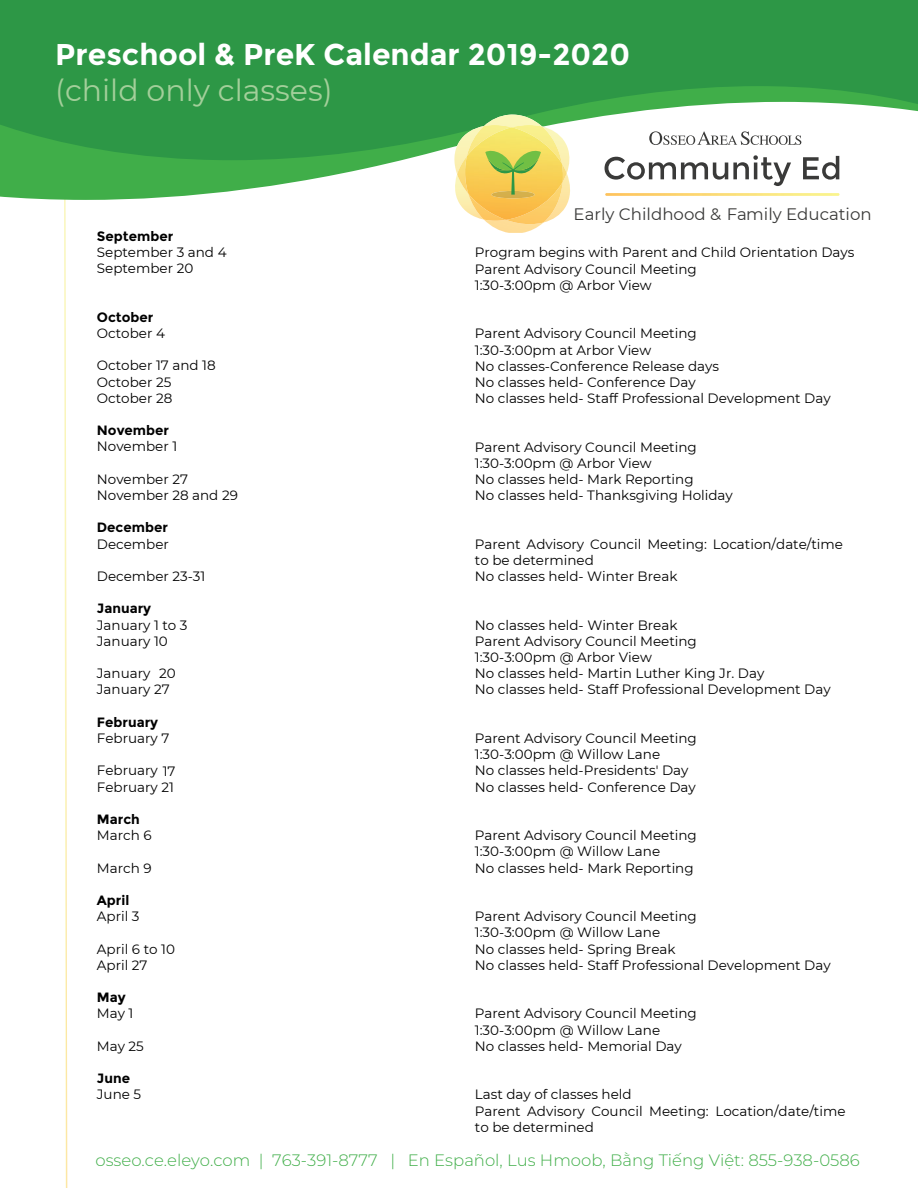
<style>
.page{position:relative;width:918px;height:1188px;background:#fff}
.page>*{position:absolute;margin:0;border:0;box-sizing:border-box;transform-origin:0 0}
.TITLE_copy{font:700 30px/36px "Montserrat";color:#fff}
.t1{font:16.65px "Montserrat";color:#3a3a39}
.TITLE_copy-2{font:300 16.5px "Montserrat";color:#40ae49}
.t2{font:13.5px/16.2px "Montserrat";color:#000}
.t3{font:700 13.5px "Montserrat";color:#000}
.s1{font-weight:400;color:#a3cf9a}
</style>
<div class="page">
<svg style="left:64px;top:200px;width:4px;height:988px"></svg>
<svg style="left:0;top:160px;width:840px;height:40px;fill:#40ae49"></svg>
<svg style="left:0;top:0;width:918px;height:160px;background:#45a45a"></svg>
<svg style="left:605px;top:155px;width:186px;height:31px"></svg>
<svg style="left:803px;top:156px;width:36px;height:24px"></svg>
<img style="left:605px;top:193px;width:235px;height:3px">
<svg style="left:649px;top:131px;width:152px;height:14px"></svg>
<svg style="left:453px;top:114px;width:118px;height:119px;background:#e0d77f"></svg>
<p class="TITLE_copy" style="left:55px;top:36px;width:576px">Preschool &amp; PreK Calendar 2019-2020 <span class="s1">(child only classes)</span></p>
<p class="t3" style="left:97px;top:228px;width:78px">September</p>
<p class="t2" style="left:97px;top:244px;width:131px">September 3 and 4<br>September 20</p>
<p class="t3" style="left:97px;top:309px;width:58px">October</p>
<p class="t2" style="left:97px;top:325px;width:70px">October 4</p>
<p class="t2" style="left:97px;top:357px;width:120px">October 17 and 18<br>October 25<br>October 28</p>
<p class="t3" style="left:97px;top:422px;width:74px">November</p>
<p class="t2" style="left:97px;top:438px;width:82px">November 1</p>
<p class="t2" style="left:97px;top:470px;width:142px">November 27<br>November 28 and 29</p>
<p class="t3" style="left:97px;top:520px;width:73px">December</p>
<p class="t2" style="left:97px;top:535px;width:74px">December</p>
<p class="t2" style="left:97px;top:568px;width:110px">December 23-31</p>
<p class="t3" style="left:97px;top:601px;width:56px">January</p>
<p class="t2" style="left:97px;top:616px;width:92px">January 1 to 3<br>January 10</p>
<p class="t2" style="left:97px;top:665px;width:80px">January 20<br>January 27</p>
<p class="t3" style="left:97px;top:714px;width:63px">February</p>
<p class="t2" style="left:97px;top:730px;width:74px">February 7</p>
<p class="t2" style="left:97px;top:762px;width:80px">February 17<br>February 21</p>
<p class="t3" style="left:97px;top:811px;width:44px">March</p>
<p class="t2" style="left:97px;top:827px;width:56px">March 6</p>
<p class="t2" style="left:97px;top:859px;width:56px">March 9</p>
<p class="t3" style="left:97px;top:892px;width:34px">April</p>
<p class="t2" style="left:97px;top:908px;width:44px">April 3</p>
<p class="t2" style="left:97px;top:940px;width:80px">April 6 to 10<br>April 27</p>
<p class="t3" style="left:97px;top:989px;width:30px">May</p>
<p class="t2" style="left:97px;top:1005px;width:38px">May 1</p>
<p class="t2" style="left:97px;top:1037px;width:49px">May 25</p>
<p class="t3" style="left:97px;top:1070px;width:35px">June</p>
<p class="t2" style="left:97px;top:1086px;width:46px">June 5</p>
<p class="t1" style="left:574px;top:203px;width:300px">Early Childhood &amp; Family Education</p>
<p class="t2" style="left:475px;top:244px;width:381px">Program begins with Parent and Child Orientation Days<br>Parent Advisory Council Meeting<br>1:30-3:00pm @ Arbor View</p>
<p class="t2" style="left:475px;top:325px;width:357px">Parent Advisory Council Meeting<br>1:30-3:00pm at Arbor View<br>No classes-Conference Release days<br>No classes held- Conference Day<br>No classes held- Staff Professional Development Day</p>
<p class="t2" style="left:475px;top:438px;width:260px">Parent Advisory Council Meeting<br>1:30-3:00pm @ Arbor View<br>No classes held- Mark Reporting<br>No classes held- Thanksgiving Holiday</p>
<p class="t2" style="left:475px;top:535px;width:370px">Parent Advisory Council Meeting: Location/date/time to be determined<br>No classes held- Winter Break</p>
<p class="t2" style="left:475px;top:616px;width:357px">No classes held- Winter Break<br>Parent Advisory Council Meeting<br>1:30-3:00pm @ Arbor View<br>No classes held- Martin Luther King Jr. Day<br>No classes held- Staff Professional Development Day</p>
<p class="t2" style="left:475px;top:730px;width:224px">Parent Advisory Council Meeting<br>1:30-3:00pm @ Willow Lane<br>No classes held-Presidents' Day<br>No classes held- Conference Day</p>
<p class="t2" style="left:475px;top:827px;width:224px">Parent Advisory Council Meeting<br>1:30-3:00pm @ Willow Lane<br>No classes held- Mark Reporting</p>
<p class="t2" style="left:475px;top:908px;width:357px">Parent Advisory Council Meeting<br>1:30-3:00pm @ Willow Lane<br>No classes held- Spring Break<br>No classes held- Staff Professional Development Day</p>
<p class="t2" style="left:475px;top:1005px;width:224px">Parent Advisory Council Meeting<br>1:30-3:00pm @ Willow Lane<br>No classes held- Memorial Day</p>
<p class="t2" style="left:475px;top:1086px;width:372px">Last day of classes held<br>Parent Advisory Council Meeting: Location/date/time to be determined</p>
<p class="TITLE_copy-2" style="left:96px;top:1149px;width:766px">osseo.ce.eleyo.com | 763-391-8777 | En Español, Lus Hmoob, Bằng Tiếng Việt: 855-938-0586</p>
</div>
